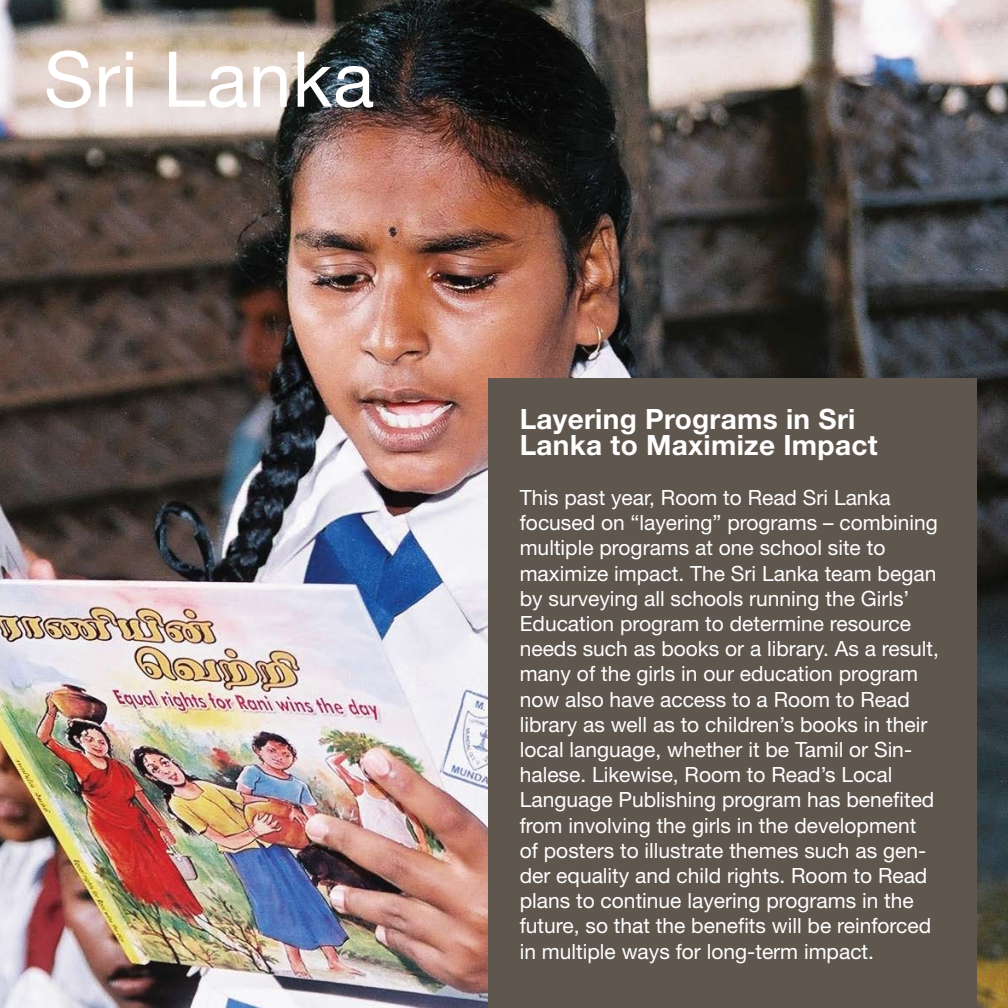
<style>
.page{position:relative;width:1008px;height:1008px;background:#fff}
.page>*{position:absolute;margin:0;border:0;box-sizing:border-box;transform-origin:0 0}
.t1{font:77px "Helvetica Neue LT Std";letter-spacing:.01em;color:#fff}
.t2{font:700 28px/25.2px "Helvetica Neue LT Std";letter-spacing:.01em;color:#fff}
.t3{font:21px/25.2px "Helvetica Neue LT Std";color:#fff}
</style>
<div class="page">
<img style="left:0;top:0;width:1008px;height:1008px">
<div style="left:488px;top:378px;width:488px;height:630px;background:#5f564e"></div>
<h1 class="t1" style="left:44px;top:33px;width:332px">Sri Lanka</h1>
<h2 class="t2" style="left:520px;top:406px;width:359px">Layering Programs in Sri<br>Lanka to Maximize Impact</h2>
<p class="t3" style="left:520px;top:485px;width:421px">This past year, Room to Read Sri Lanka focused on “layering” programs – combining multiple programs at one school site to maximize impact. The Sri Lanka team began by surveying all schools running the Girls’ Education program to determine resource needs such as books or a library. As a result, many of the girls in our education program now also have access to a Room to Read library as well as to children’s books in their local language, whether it be Tamil or Sin&shy;halese. Likewise, Room to Read’s Local Language Publishing program has benefited from involving the girls in the development of posters to illustrate themes such as gen&shy;der equality and child rights. Room to Read plans to continue layering programs in the future, so that the benefits will be reinforced in multiple ways for long-term impact.</p>
</div>
